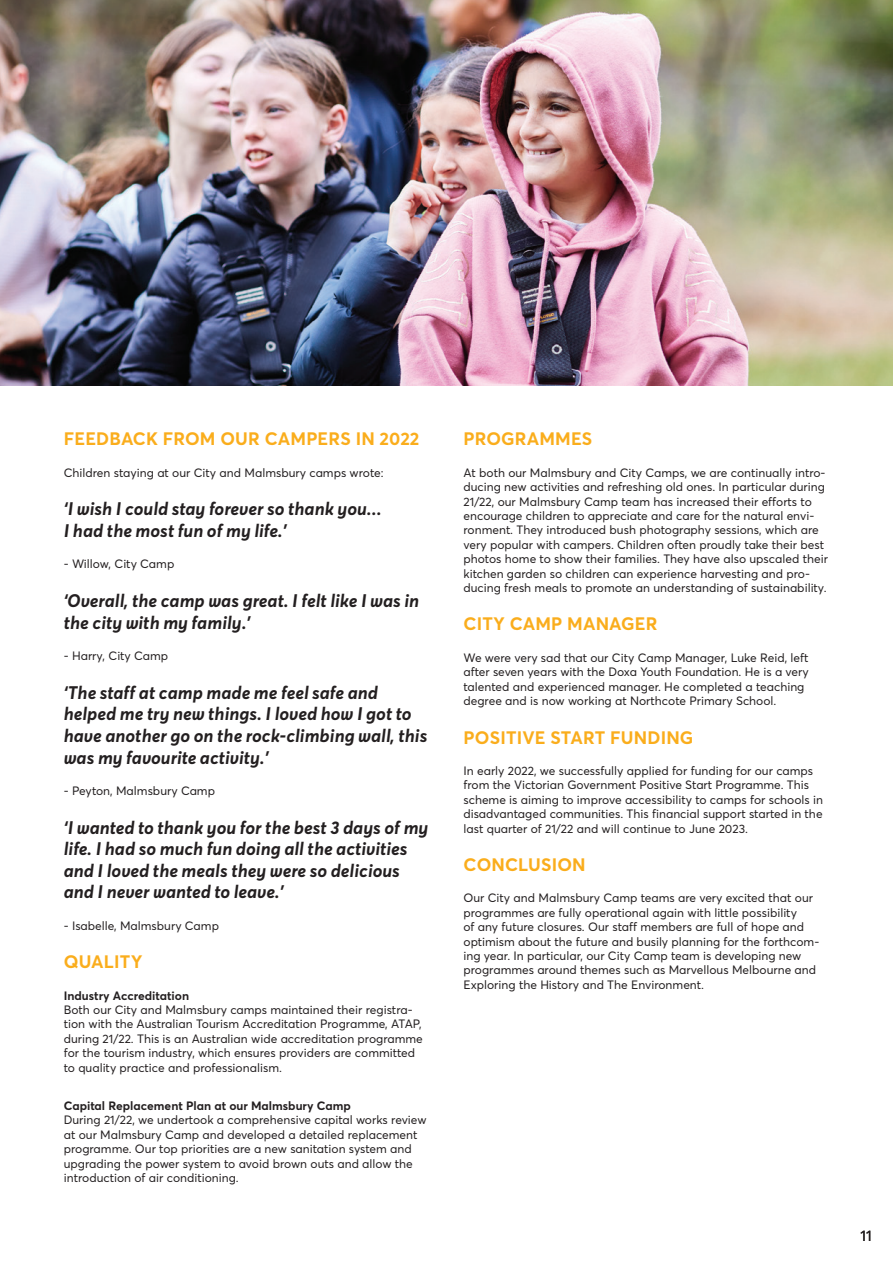
<style>
.page{position:relative;width:893px;height:1263px;background:#fff}
.page>*{position:absolute;margin:0;border:0;box-sizing:border-box;transform-origin:0 0}
.t1{font:italic 700 18px/21.6px "Averta Std";color:#231f20}
.t2{font:700 17.85px "Averta Std";letter-spacing:.01em;color:#faad1c}
.t3{font:15px "Averta Std";color:#231f20}
.t4{font:12px/14.4px "Averta Std";color:#231f20}
.s1{font-weight:700}
</style>
<div class="page">
<img style="left:0;top:0;width:893px;height:386px">
<p class="t2" style="left:64px;top:428px;width:357px">FEEDBACK FROM OUR CAMPERS IN 2022</p>
<p class="t4" style="left:64px;top:465px;width:321px">Children staying at our City and Malmsbury camps wrote:</p>
<p class="t1" style="left:64px;top:499px;width:319px">‘I wish I could stay forever so thank you...<br>I had the most fun of my life.’</p>
<p class="t4" style="left:64px;top:557px;width:112px">- Willow, City Camp</p>
<p class="t1" style="left:64px;top:591px;width:357px">‘Overall, the camp was great. I felt like I was in the city with my family.’</p>
<p class="t4" style="left:64px;top:648px;width:106px">- Harry, City Camp</p>
<p class="t1" style="left:64px;top:683px;width:365px">‘The staff at camp made me feel safe and helped me try new things. I loved how I got to have another go on the rock-climbing wall, this was my favourite activity.’</p>
<p class="t4" style="left:64px;top:783px;width:153px">- Peyton, Malmsbury Camp</p>
<p class="t1" style="left:64px;top:817px;width:366px">‘I wanted to thank you for the best 3 days of my life. I had so much fun doing all the activities and I loved the meals they were so delicious and I never wanted to leave.’</p>
<p class="t4" style="left:64px;top:918px;width:157px">- Isabelle, Malmsbury Camp</p>
<p class="t2" style="left:64px;top:950px;width:80px">QUALITY</p>
<p class="t4" style="left:64px;top:988px;width:361px"><span class="s1">Industry Accreditation<br></span>Both our City and Malmsbury camps maintained their registra&shy;tion with the Australian Tourism Accreditation Programme, ATAP, during 21/22. This is an Australian wide accreditation programme for the tourism industry, which ensures providers are committed to quality practice and professionalism.</p>
<p class="t4" style="left:64px;top:1098px;width:364px"><span class="s1">Capital Replacement Plan at our Malmsbury Camp<br></span>During 21/22, we undertook a comprehensive capital works review at our Malmsbury Camp and developed a detailed replacement programme. Our top priorities are a new sanitation system and upgrading the power system to avoid brown outs and allow the introduction of air conditioning.</p>
<p class="t2" style="left:464px;top:428px;width:130px">PROGRAMMES</p>
<p class="t4" style="left:463px;top:465px;width:366px">At both our Malmsbury and City Camps, we are continually intro&shy;ducing new activities and refreshing old ones. In particular during 21/22, our Malmsbury Camp team has increased their efforts to encourage children to appreciate and care for the natural envi&shy;ronment. They introduced bush photography sessions, which are very popular with campers. Children often proudly take their best photos home to show their families. They have also upscaled their kitchen garden so children can experience harvesting and pro&shy;ducing fresh meals to promote an understanding of sustainability.</p>
<p class="t2" style="left:464px;top:613px;width:195px">CITY CAMP MANAGER</p>
<p class="t4" style="left:463px;top:650px;width:347px">We were very sad that our City Camp Manager, Luke Reid, left after seven years with the Doxa Youth Foundation. He is a very talented and experienced manager. He completed a teaching degree and is now working at Northcote Primary School.</p>
<p class="t2" style="left:464px;top:726px;width:231px">POSITIVE START FUNDING</p>
<p class="t4" style="left:463px;top:763px;width:361px">In early 2022, we successfully applied for funding for our camps from the Victorian Government Positive Start Programme. This scheme is aiming to improve accessibility to camps for schools in disadvantaged communities. This financial support started in the last quarter of 21/22 and will continue to June 2023.</p>
<p class="t2" style="left:464px;top:853px;width:124px">CONCLUSION</p>
<p class="t4" style="left:463px;top:891px;width:357px">Our City and Malmsbury Camp teams are very excited that our programmes are fully operational again with little possibility<br>of any future closures. Our staff members are full of hope and optimism about the future and busily planning for the forthcom&shy;ing year. In particular, our City Camp team is developing new programmes around themes such as Marvellous Melbourne and Exploring the History and The Environment.</p>
<p class="t3" style="left:860px;top:1226px;width:13px">11</p>
</div>
